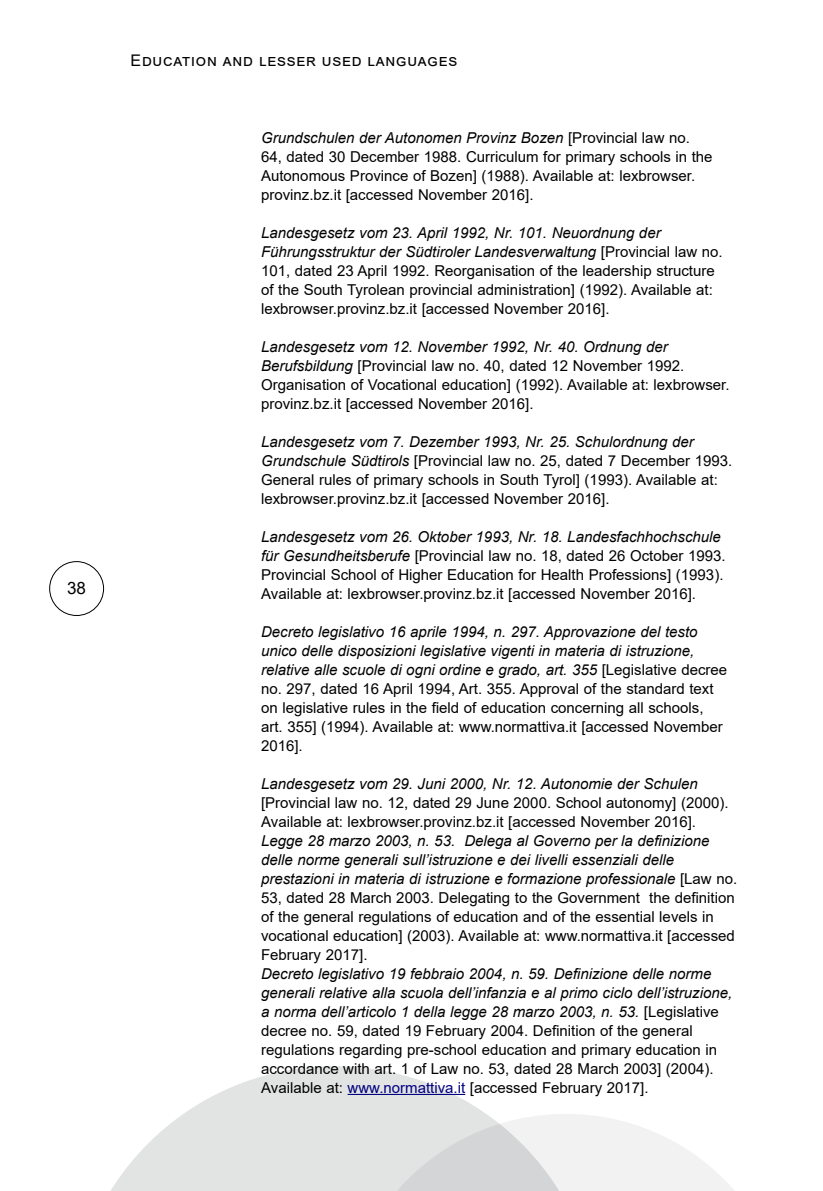
<style>
.page{position:relative;width:823px;height:1191px;background:#fff}
.page>*{position:absolute;margin:0;border:0;box-sizing:border-box;transform-origin:0 0}
.t1{font:17px "Arial";color:#000}
.t2{font:16px "Arial";letter-spacing:.05em;color:#000}
.t3{font:15px/19px "Arial";color:#000}
.t4{font:italic 15px "Arial";color:#000}
.s1{font-style:italic}
.s2{color:#000080}
</style>
<div class="page">
<div style="left:49px;top:561px;width:55px;height:55px;border:1px solid #000;border-radius:50%"></div>
<svg style="left:111px;top:1066px;width:373px;height:125px;fill:#e2e3e3"></svg>
<svg style="left:342px;top:1113px;width:392px;height:78px"></svg>
<hr style="left:347px;top:1093px;width:118px;height:2px;background:#000080">
<p class="t1" style="left:67px;top:576px;width:20px">38</p>
<p class="t2" style="left:130px;top:50px;width:328px">Education and lesser used languages</p>
<p class="t3" style="left:261px;top:128px;width:453px"><span class="s1">Grundschulen der Autonomen Provinz Bozen</span> [Provincial law no.<br>64, dated 30 December 1988. Curriculum for primary schools in the Autonomous Province of Bozen] (1988). Available at: lexbrowser. provinz.bz.it [accessed November 2016].</p>
<p class="t3" style="left:261px;top:223px;width:463px"><span class="s1">Landesgesetz vom 23. April 1992, Nr. 101. Neuordnung der Führungsstruktur der Südtiroler Landesverwaltung</span> [Provincial law no.<br>101, dated 23 April 1992. Reorganisation of the leadership structure of the South Tyrolean provincial administration] (1992). Available at: lexbrowser.provinz.bz.it [accessed November 2016].</p>
<p class="t3" style="left:261px;top:337px;width:469px"><span class="s1">Landesgesetz vom 12. November 1992, Nr. 40. Ordnung der Berufsbildung</span> [Provincial law no. 40, dated 12 November 1992.<br>Organisation of Vocational education] (1992). Available at: lexbrowser. provinz.bz.it [accessed November 2016].</p>
<p class="t3" style="left:261px;top:432px;width:472px"><span class="s1">Landesgesetz vom 7. Dezember 1993, Nr. 25. Schulordnung der Grundschule Südtirols</span> [Provincial law no. 25, dated 7 December 1993.<br>General rules of primary schools in South Tyrol] (1993). Available at: lexbrowser.provinz.bz.it [accessed November 2016].</p>
<p class="t3" style="left:261px;top:527px;width:466px"><span class="s1">Landesgesetz vom 26. Oktober 1993, Nr. 18. Landesfachhochschule für Gesundheitsberufe</span> [Provincial law no. 18, dated 26 October 1993.<br>Provincial School of Higher Education for Health Professions] (1993).<br>Available at: lexbrowser.provinz.bz.it [accessed November 2016].</p>
<p class="t3" style="left:261px;top:622px;width:467px"><span class="s1">Decreto legislativo 16 aprile 1994, n. 297. Approvazione del testo unico delle disposizioni legislative vigenti in materia di istruzione, relative alle scuole di ogni ordine e grado, art. 355</span> [Legislative decree no. 297, dated 16 April 1994, Art. 355. Approval of the standard text on legislative rules in the field of education concerning all schools, art. 355] (1994). Available at: www.normattiva.it [accessed November 2016].</p>
<p class="t4" style="left:261px;top:774px;width:438px">Landesgesetz vom 29. Juni 2000, Nr. 12. Autonomie der Schulen</p>
<p class="t3" style="left:261px;top:793px;width:468px">[Provincial law no. 12, dated 29 June 2000. School autonomy] (2000).<br>Available at: lexbrowser.provinz.bz.it [accessed November 2016].</p>
<p class="t3" style="left:261px;top:831px;width:477px"><span class="s1">Legge 28 marzo 2003, n. 53. Delega al Governo per la definizione delle norme generali sull’istruzione e dei livelli essenziali delle prestazioni in materia di istruzione e formazione professionale</span> [Law no.<br>53, dated 28 March 2003. Delegating to the Government the definition of the general regulations of education and of the essential levels in vocational education] (2003). Available at: www.normattiva.it [accessed February 2017].</p>
<p class="t3" style="left:261px;top:964px;width:472px"><span class="s1">Decreto legislativo 19 febbraio 2004, n. 59. Definizione delle norme generali relative alla scuola dell’infanzia e al primo ciclo dell’istruzione, a norma dell’articolo 1 della legge 28 marzo 2003, n. 53.</span> [Legislative decree no. 59, dated 19 February 2004. Definition of the general regulations regarding pre-school education and primary education in accordance with art. 1 of Law no. 53, dated 28 March 2003] (2004).<br>Available at: <span class="s2">www.normattiva.it</span> [accessed February 2017].</p>
</div>
